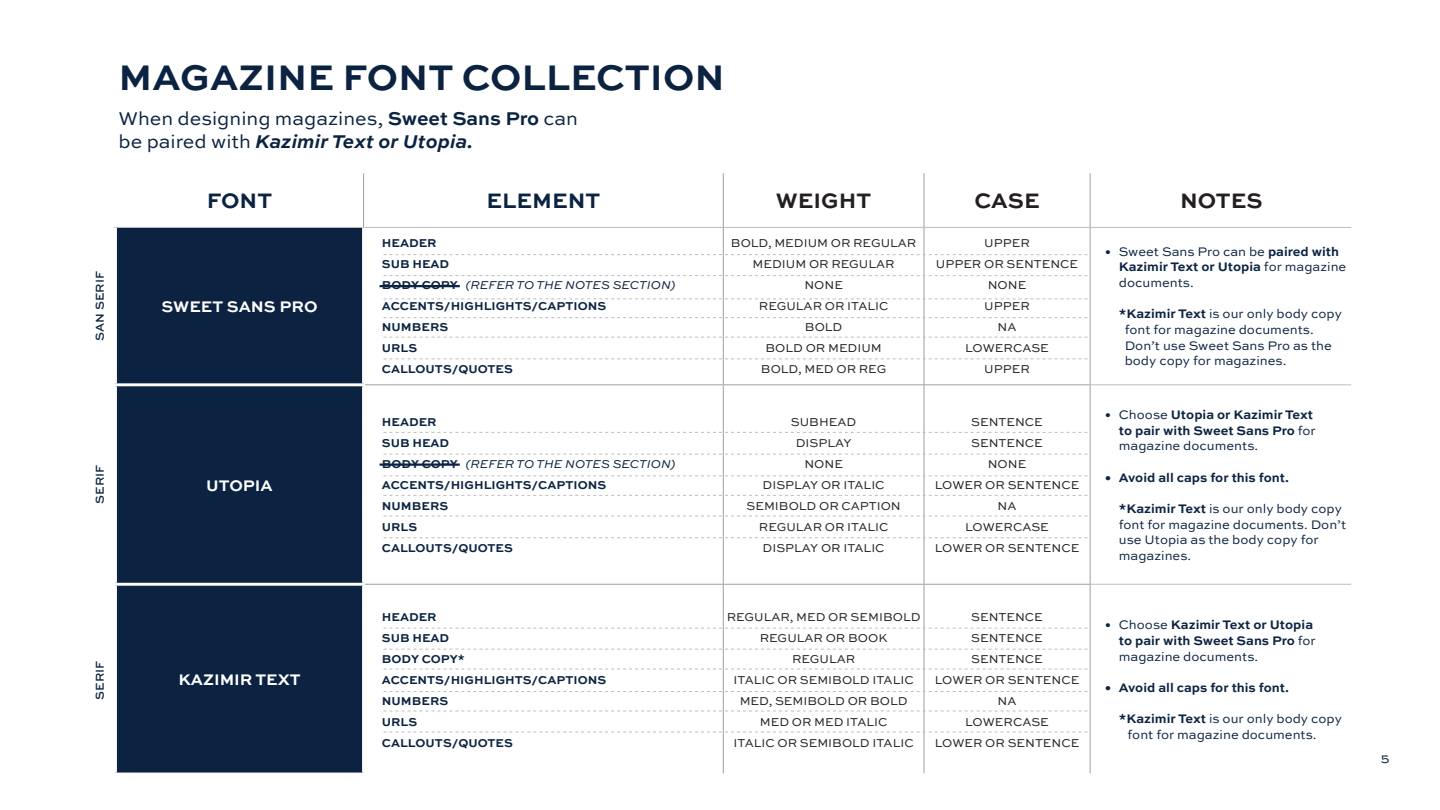
<style>
.page{position:relative;width:1440px;height:810px;background:#fff}
.page>*{position:absolute;margin:0;border:0;box-sizing:border-box;transform-origin:0 0}
.t1{font:700 37.5px "Sweet Sans Pro";color:#0b2341}
.t2{font:700 22.05px "Sweet Sans Pro";color:#231f20}
.t3{font:700 22.05px "Sweet Sans Pro";color:#0b2341}
.t4{font:19.5px/23.4px "Sweet Sans Pro";color:#0b2341}
.t5{font:700 16.2px "Sweet Sans Pro";color:#fff}
.t6{font:13.5px "Sweet Sans Pro";color:#0b2341}
.t7{font:13.05px/15.7px "Sweet Sans Pro";color:#0b2341}
.t8{font:700 13.05px/15.7px "Sweet Sans Pro";color:#0b2341}
.t9{font:12px/21px "Sweet Sans Pro";color:#231f20;text-align:center}
.t10{font:700 12px "Sweet Sans Pro";color:#0b2341}
.t11{font:italic 12px "Sweet Sans Pro";color:#0b2341}
.t12{font:500 12px "Sweet Sans Pro";color:#0b2341}
.s1{font-weight:700}
.s2{font-weight:700;font-style:italic}
.s3{font-weight:700;font-style:normal}
.s4{font-weight:400}
</style>
<div class="page">
<div style="left:117px;top:228px;width:245px;height:545px;background:#0b2341"></div>
<hr style="left:1090px;top:384px;width:261px;height:1px;background:#bcbdc0">
<hr style="left:1090px;top:584px;width:261px;height:1px;background:#bcbdc0">
<hr style="left:114px;top:227px;width:250px;height:1px;background:#bcbdc0">
<hr style="left:364px;top:227px;width:359px;height:1px;background:#bcbdc0">
<hr style="left:724px;top:227px;width:200px;height:1px;background:#bcbdc0">
<hr style="left:924px;top:227px;width:166px;height:1px;background:#bcbdc0">
<hr style="left:1090px;top:227px;width:261px;height:1px;background:#bcbdc0">
<hr style="left:114px;top:383px;width:251px;height:3px;background:#fff">
<hr style="left:114px;top:583px;width:251px;height:3px;background:#fff">
<hr style="left:723px;top:227px;width:1px;height:157px;background:#9d9fa2">
<hr style="left:924px;top:227px;width:1px;height:157px;background:#9d9fa2">
<hr style="left:1090px;top:227px;width:1px;height:157px;background:#9d9fa2">
<hr style="left:365px;top:384px;width:358px;height:1px;background:#9d9fa2">
<hr style="left:723px;top:384px;width:201px;height:1px;background:#9d9fa2">
<hr style="left:723px;top:385px;width:1px;height:199px;background:#9d9fa2">
<hr style="left:924px;top:384px;width:166px;height:1px;background:#9d9fa2">
<hr style="left:924px;top:385px;width:1px;height:199px;background:#9d9fa2">
<hr style="left:1090px;top:385px;width:1px;height:199px;background:#9d9fa2">
<hr style="left:365px;top:584px;width:358px;height:1px;background:#9d9fa2">
<hr style="left:723px;top:584px;width:201px;height:1px;background:#9d9fa2">
<hr style="left:723px;top:585px;width:1px;height:189px;background:#9d9fa2">
<hr style="left:924px;top:584px;width:166px;height:1px;background:#9d9fa2">
<hr style="left:924px;top:585px;width:1px;height:189px;background:#9d9fa2">
<hr style="left:1090px;top:585px;width:1px;height:189px;background:#9d9fa2">
<hr style="left:363px;top:173px;width:1px;height:54px;background:#9d9fa2">
<hr style="left:723px;top:173px;width:1px;height:54px;background:#9d9fa2">
<hr style="left:924px;top:173px;width:1px;height:54px;background:#9d9fa2">
<hr style="left:1090px;top:173px;width:1px;height:54px;background:#9d9fa2">
<svg style="left:384px;top:254px;width:704px;height:1px"></svg>
<svg style="left:384px;top:495px;width:704px;height:1px"></svg>
<svg style="left:384px;top:476px;width:704px;height:1px"></svg>
<svg style="left:384px;top:669px;width:704px;height:1px"></svg>
<svg style="left:384px;top:432px;width:704px;height:1px"></svg>
<svg style="left:384px;top:275px;width:704px;height:1px"></svg>
<svg style="left:384px;top:516px;width:704px;height:1px"></svg>
<svg style="left:384px;top:691px;width:704px;height:1px"></svg>
<svg style="left:384px;top:711px;width:704px;height:1px"></svg>
<svg style="left:384px;top:454px;width:704px;height:1px"></svg>
<svg style="left:384px;top:298px;width:704px;height:1px"></svg>
<svg style="left:384px;top:537px;width:704px;height:1px"></svg>
<svg style="left:384px;top:732px;width:704px;height:1px"></svg>
<svg style="left:384px;top:337px;width:704px;height:1px"></svg>
<svg style="left:384px;top:358px;width:704px;height:1px"></svg>
<svg style="left:384px;top:628px;width:704px;height:1px"></svg>
<svg style="left:384px;top:317px;width:704px;height:1px"></svg>
<svg style="left:384px;top:649px;width:704px;height:1px"></svg>
<hr style="left:380px;top:285px;width:80px;height:2px;background:#0b2341">
<hr style="left:380px;top:464px;width:80px;height:2px;background:#0b2341">
<p class="t1" style="left:118px;top:49px;width:608px">MAGAZINE FONT COLLECTION</p>
<p class="t4" style="left:118px;top:106px;width:461px">When designing magazines, <span class="s1">Sweet Sans Pro</span> can be paired with <span class="s2">Kazimir Text or Utopia.</span></p>
<p class="t12" style="left:91px;top:341px;width:71px;rotate:-90deg">SAN SERIF</p>
<p class="t12" style="left:91px;top:504px;width:40px;rotate:-90deg">SERIF</p>
<p class="t3" style="left:207px;top:184px;width:67px">FONT</p>
<p class="t3" style="left:487px;top:184px;width:115px">ELEMENT</p>
<p class="t2" style="left:776px;top:184px;width:97px">WEIGHT</p>
<p class="t2" style="left:974px;top:184px;width:67px">CASE</p>
<p class="t2" style="left:1180px;top:184px;width:84px">NOTES</p>
<p class="t5" style="left:162px;top:294px;width:158px">SWEET SANS PRO</p>
<p class="t5" style="left:206px;top:473px;width:68px">UTOPIA</p>
<p class="t10" style="left:382px;top:234px;width:56px">HEADER</p>
<p class="t10" style="left:382px;top:255px;width:69px">SUB HEAD</p>
<p class="t11" style="left:382px;top:277px;width:295px"><span class="s3">BODY COPY</span> (REFER TO THE NOTES SECTION)</p>
<p class="t10" style="left:382px;top:297px;width:226px">ACCENTS/HIGHLIGHTS/CAPTIONS</p>
<p class="t10" style="left:382px;top:318px;width:68px">NUMBERS</p>
<p class="t10" style="left:382px;top:339px;width:37px">URLS</p>
<p class="t10" style="left:382px;top:360px;width:132px">CALLOUTS/QUOTES</p>
<p class="t10" style="left:382px;top:413px;width:56px">HEADER</p>
<p class="t10" style="left:382px;top:434px;width:69px">SUB HEAD</p>
<p class="t11" style="left:382px;top:456px;width:295px"><span class="s3">BODY COPY</span> (REFER TO THE NOTES SECTION)</p>
<p class="t10" style="left:382px;top:476px;width:226px">ACCENTS/HIGHLIGHTS/CAPTIONS</p>
<p class="t10" style="left:382px;top:497px;width:68px">NUMBERS</p>
<p class="t10" style="left:382px;top:518px;width:37px">URLS</p>
<p class="t10" style="left:382px;top:539px;width:132px">CALLOUTS/QUOTES</p>
<p class="t9" style="left:731px;top:232px;width:187px">BOLD, MEDIUM OR REGULAR</p>
<p class="t9" style="left:753px;top:253px;width:144px">MEDIUM OR REGULAR</p>
<p class="t9" style="left:804px;top:274px;width:40px">NONE</p>
<p class="t9" style="left:759px;top:295px;width:131px">REGULAR OR ITALIC</p>
<p class="t9" style="left:805px;top:316px;width:39px">BOLD</p>
<p class="t9" style="left:761px;top:337px;width:127px">BOLD OR MEDIUM<br>BOLD, MED OR REG</p>
<p class="t9" style="left:791px;top:411px;width:67px">SUBHEAD</p>
<p class="t9" style="left:796px;top:432px;width:57px">DISPLAY</p>
<p class="t9" style="left:804px;top:453px;width:40px">NONE</p>
<p class="t9" style="left:763px;top:474px;width:124px">DISPLAY OR ITALIC</p>
<p class="t9" style="left:747px;top:495px;width:156px">SEMIBOLD OR CAPTION</p>
<p class="t9" style="left:759px;top:516px;width:131px">REGULAR OR ITALIC</p>
<p class="t9" style="left:763px;top:537px;width:124px">DISPLAY OR ITALIC</p>
<p class="t9" style="left:984px;top:232px;width:47px">UPPER</p>
<p class="t9" style="left:936px;top:253px;width:144px">UPPER OR SENTENCE</p>
<p class="t9" style="left:988px;top:274px;width:40px">NONE</p>
<p class="t9" style="left:984px;top:295px;width:47px">UPPER</p>
<p class="t9" style="left:998px;top:316px;width:20px">NA</p>
<p class="t9" style="left:965px;top:337px;width:85px">LOWERCASE</p>
<p class="t9" style="left:984px;top:358px;width:47px">UPPER</p>
<p class="t9" style="left:971px;top:411px;width:73px">SENTENCE</p>
<p class="t9" style="left:971px;top:432px;width:73px">SENTENCE</p>
<p class="t9" style="left:988px;top:453px;width:40px">NONE</p>
<p class="t9" style="left:935px;top:474px;width:146px">LOWER OR SENTENCE</p>
<p class="t9" style="left:998px;top:495px;width:20px">NA</p>
<p class="t9" style="left:965px;top:516px;width:85px">LOWERCASE</p>
<p class="t9" style="left:935px;top:537px;width:146px">LOWER OR SENTENCE</p>
<p class="t7" style="left:1119px;top:243px;width:229px;text-indent:-14px">• Sweet Sans Pro can be <span class="s1">paired with<br>Kazimir Text or Utopia</span> for magazine documents.</p>
<p class="t7" style="left:1125px;top:306px;width:219px;text-indent:-6px"><span class="s1">*Kazimir Text</span> is our only body copy font for magazine documents.<br>Don’t use Sweet Sans Pro as the body copy for magazines.</p>
<p class="t8" style="left:1119px;top:406px;width:198px;text-indent:-14px"><span class="s4">• Choose</span> Utopia or Kazimir Text to pair with Sweet Sans Pro <span class="s4">for magazine documents.</span></p>
<p class="t8" style="left:1105px;top:469px;width:185px">• Avoid all caps for this font.</p>
<p class="t7" style="left:1119px;top:500px;width:229px"><span class="s1">*Kazimir Text</span> is our only body copy font for magazine documents. Don’t use Utopia as the body copy for magazines.</p>
<p class="t12" style="left:91px;top:700px;width:40px;rotate:-90deg">SERIF</p>
<p class="t5" style="left:178px;top:668px;width:124px">KAZIMIR TEXT</p>
<p class="t10" style="left:382px;top:608px;width:56px">HEADER</p>
<p class="t10" style="left:382px;top:629px;width:69px">SUB HEAD</p>
<p class="t10" style="left:382px;top:650px;width:84px">BODY COPY*</p>
<p class="t10" style="left:382px;top:671px;width:226px">ACCENTS/HIGHLIGHTS/CAPTIONS</p>
<p class="t10" style="left:382px;top:692px;width:68px">NUMBERS</p>
<p class="t10" style="left:382px;top:713px;width:37px">URLS</p>
<p class="t10" style="left:382px;top:734px;width:132px">CALLOUTS/QUOTES</p>
<p class="t9" style="left:727px;top:606px;width:195px">REGULAR, MED OR SEMIBOLD</p>
<p class="t9" style="left:760px;top:627px;width:129px">REGULAR OR BOOK</p>
<p class="t9" style="left:792px;top:648px;width:65px">REGULAR</p>
<p class="t9" style="left:734px;top:669px;width:182px">ITALIC OR SEMIBOLD ITALIC</p>
<p class="t9" style="left:740px;top:690px;width:169px">MED, SEMIBOLD OR BOLD</p>
<p class="t9" style="left:760px;top:711px;width:129px">MED OR MED ITALIC</p>
<p class="t9" style="left:734px;top:732px;width:182px">ITALIC OR SEMIBOLD ITALIC</p>
<p class="t9" style="left:971px;top:606px;width:73px">SENTENCE</p>
<p class="t9" style="left:971px;top:627px;width:73px">SENTENCE</p>
<p class="t9" style="left:971px;top:648px;width:73px">SENTENCE</p>
<p class="t9" style="left:935px;top:669px;width:146px">LOWER OR SENTENCE</p>
<p class="t9" style="left:998px;top:690px;width:20px">NA</p>
<p class="t9" style="left:965px;top:711px;width:85px">LOWERCASE</p>
<p class="t9" style="left:935px;top:732px;width:146px">LOWER OR SENTENCE</p>
<p class="t8" style="left:1119px;top:616px;width:198px;text-indent:-14px"><span class="s4">• Choose</span> Kazimir Text or Utopia to pair with Sweet Sans Pro <span class="s4">for magazine documents.</span></p>
<p class="t8" style="left:1105px;top:679px;width:185px">• Avoid all caps for this font.</p>
<p class="t7" style="left:1128px;top:711px;width:216px;text-indent:-9px"><span class="s1">*Kazimir Text</span> is our only body copy font for magazine documents.</p>
<p class="t6" style="left:1381px;top:748px;width:10px">5</p>
</div>
